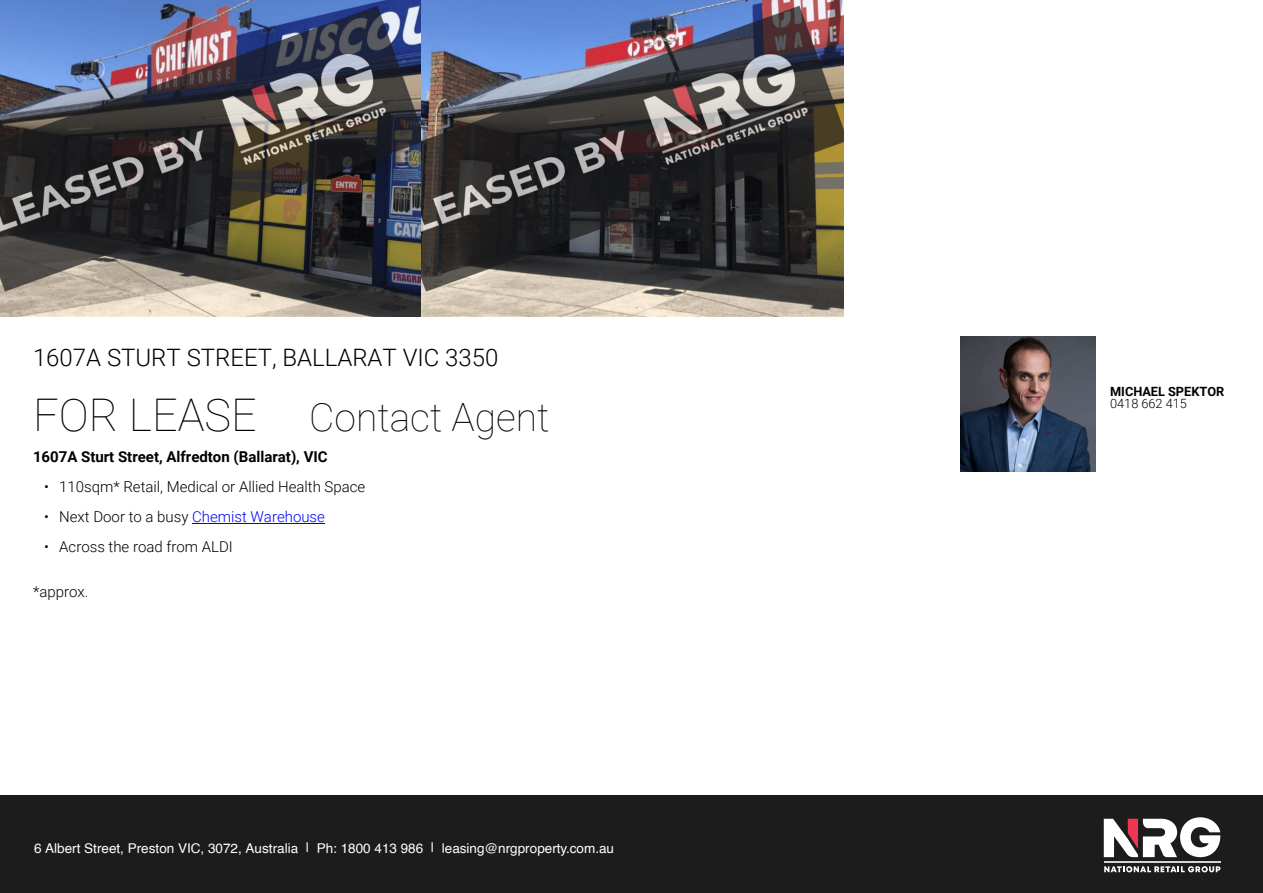
<style>
.page{position:relative;width:1263px;height:893px;background:#fff}
.page>*{position:absolute;margin:0;border:0;box-sizing:border-box;transform-origin:0 0}
.t1{font:100 45px "Roboto";color:#000}
.t2{font:100 39px "Roboto";color:#000}
.t3{font:300 24px "Roboto";color:#000}
.t4{font:300 15px "Roboto";color:#000}
.t5{font:700 15px "Roboto";color:#000}
.t6{font:13.5px "Helvetica";color:#fff}
.t7{font:700 12.75px "Roboto";color:#000}
.t8{font:300 12.75px "Roboto";color:#000}
.s1{color:#00f}
</style>
<div class="page">
<div style="left:0;top:796px;width:1263px;height:97px;background:#1c1c1d"></div>
<hr style="left:1104px;top:861px;width:116px;height:2px;background:#d1d3d4">
<svg style="left:1104px;top:817px;width:116px;height:40px"></svg>
<svg style="left:1104px;top:866px;width:116px;height:6px"></svg>
<img style="left:0;top:0;width:843px;height:316px">
<hr style="left:192px;top:523px;width:133px;height:1px;background:#00f">
<img style="left:960px;top:336px;width:135px;height:135px">
<h3 class="t3" style="left:33px;top:343px;width:467px">1607A STURT STREET, BALLARAT VIC 3350</h3>
<h1 class="t1" style="left:33px;top:388px;width:225px">FOR LEASE</h1>
<h2 class="t2" style="left:309px;top:393px;width:242px">Contact Agent</h2>
<p class="t5" style="left:33px;top:448px;width:296px">1607A Sturt Street, Alfredton (Ballarat), VIC</p>
<p class="t4" style="left:44px;top:478px;width:322px">• 110sqm* Retail, Medical or Allied Health Space</p>
<p class="t4" style="left:44px;top:508px;width:282px">• Next Door to a busy <span class="s1">Chemist Warehouse</span></p>
<p class="t4" style="left:44px;top:538px;width:190px">• Across the road from ALDI</p>
<p class="t4" style="left:33px;top:583px;width:57px">*approx.</p>
<p class="t6" style="left:34px;top:838px;width:582px">6 Albert Street, Preston VIC, 3072, Australia | Ph: 1800 413 986 | leasing@nrgproperty.com.au</p>
<p class="t7" style="left:1110px;top:384px;width:116px">MICHAEL SPEKTOR</p>
<p class="t8" style="left:1110px;top:396px;width:78px">0418 662 415</p>
</div>
